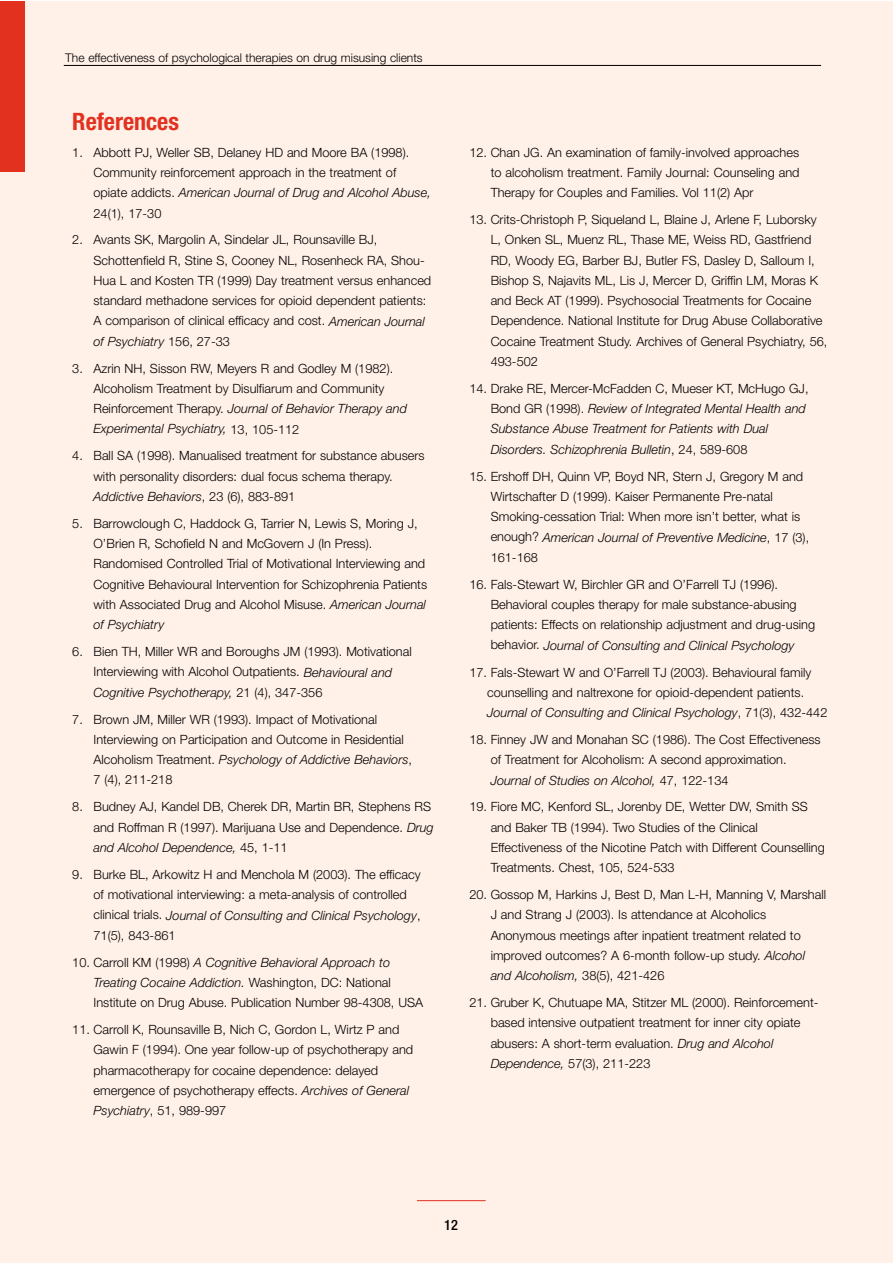
<style>
.page{position:relative;width:893px;height:1263px;background:#fff}
.page>*{position:absolute;margin:0;border:0;box-sizing:border-box;transform-origin:0 0}
.t1{font:700 condensed 24px "Helvetica Neue";color:#e2321f}
.t2{font:500 condensed 14.25px "Helvetica Neue";color:#000}
.t3{font:300 12.75px/20.2px "Helvetica Neue";color:#000}
.t4{font:italic 300 12.75px/20.2px "Helvetica Neue";color:#000}
.t5{font:300 12px "Helvetica Neue";color:#000}
.s1{font-style:italic}
.s2{font-style:normal}
</style>
<div class="page">
<div style="left:1px;top:2px;width:891px;height:1260px;background:#fff0e8"></div>
<div style="left:1px;top:2px;width:23px;height:170px;background:#e2321f"></div>
<hr style="left:64px;top:65px;width:757px;height:1px;background:#000">
<hr style="left:417px;top:1200px;width:68px;height:1px;background:#e2321f">
<p class="t5" style="left:65px;top:54px;width:359px">The effectiveness of psychological therapies on drug misusing clients</p>
<h1 class="t1" style="left:72px;top:113px;width:108px">References</h1>
<p class="t3" style="left:93px;top:143px;width:339px;text-indent:-21px">1. Abbott PJ, Weller SB, Delaney HD and Moore BA (1998).<br>Community reinforcement approach in the treatment of opiate addicts. <span class="s1">American Journal of Drug and Alcohol Abuse, </span>24(1), 17-30</p>
<p class="t3" style="left:93px;top:231px;width:339px;text-indent:-21px">2. Avants SK, Margolin A, Sindelar JL, Rounsaville BJ, Schottenfield R, Stine S, Cooney NL, Rosenheck RA, Shou-Hua L and Kosten TR (1999) Day treatment versus enhanced standard methadone services for opioid dependent patients:<br>A comparison of clinical efficacy and cost. <span class="s1">American Journal of Psychiatry</span> 156, 27-33</p>
<p class="t3" style="left:93px;top:359px;width:315px;text-indent:-21px">3. Azrin NH, Sisson RW, Meyers R and Godley M (1982).<br>Alcoholism Treatment by Disulfiarum and Community Reinforcement Therapy. <span class="s1">Journal of Behavior Therapy and Experimental Psychiatry,</span> 13, 105-112</p>
<p class="t3" style="left:93px;top:447px;width:332px;text-indent:-21px">4. Ball SA (1998). Manualised treatment for substance abusers with personality disorders: dual focus schema therapy.<br><span class="s1">Addictive Behaviors</span>, 23 (6), 883-891</p>
<p class="t3" style="left:93px;top:515px;width:335px;text-indent:-21px">5. Barrowclough C, Haddock G, Tarrier N, Lewis S, Moring J, O’Brien R, Schofield N and McGovern J (In Press).<br>Randomised Controlled Trial of Motivational Interviewing and Cognitive Behavioural Intervention for Schizophrenia Patients with Associated Drug and Alcohol Misuse. <span class="s1">American Journal of Psychiatry</span></p>
<p class="t3" style="left:93px;top:643px;width:320px;text-indent:-21px">6. Bien TH, Miller WR and Boroughs JM (1993). Motivational<br>Interviewing with Alcohol Outpatients. <span class="s1">Behavioural and<br>Cognitive Psychotherapy,</span> 21 (4), 347-356</p>
<p class="t3" style="left:93px;top:710px;width:320px;text-indent:-21px">7. Brown JM, Miller WR (1993). Impact of Motivational Interviewing on Participation and Outcome in Residential Alcoholism Treatment. <span class="s1">Psychology of Addictive Behaviors</span>, 7 (4), 211-218</p>
<p class="t3" style="left:93px;top:798px;width:342px;text-indent:-21px">8. Budney AJ, Kandel DB, Cherek DR, Martin BR, Stephens RS and Roffman R (1997). Marijuana Use and Dependence. <span class="s1">Drug and Alcohol Dependence,</span> 45, 1-11</p>
<p class="t3" style="left:93px;top:866px;width:328px;text-indent:-21px">9. Burke BL, Arkowitz H and Menchola M (2003). The efficacy of motivational interviewing: a meta-analysis of controlled clinical trials. <span class="s1">Journal of Consulting and Clinical Psychology</span>, 71(5), 843-861</p>
<p class="t3" style="left:93px;top:953px;width:331px;text-indent:-21px">10. Carroll KM (1998) <span class="s1">A Cognitive Behavioral Approach to<br>Treating Cocaine Addiction.</span> Washington, DC: National<br>Institute on Drug Abuse. Publication Number 98-4308, USA</p>
<p class="t3" style="left:93px;top:1021px;width:321px;text-indent:-21px">11. Carroll K, Rounsaville B, Nich C, Gordon L, Wirtz P and Gawin F (1994). One year follow-up of psychotherapy and pharmacotherapy for cocaine dependence: delayed emergence of psychotherapy effects. <span class="s1">Archives of General Psychiatry</span>, 51, 989-997</p>
<p class="t3" style="left:490px;top:143px;width:310px;text-align:justify;text-indent:-21px">12. Chan JG. An examination of family-involved approaches to alcoholism treatment. Family Journal: Counseling and Therapy for Couples and Families. Vol 11(2) Apr</p>
<p class="t3" style="left:490px;top:211px;width:338px;text-indent:-21px">13. Crits-Christoph P, Siqueland L, Blaine J, Arlene F, Luborsky L, Onken SL, Muenz RL, Thase ME, Weiss RD, Gastfriend RD, Woody EG, Barber BJ, Butler FS, Dasley D, Salloum I, Bishop S, Najavits ML, Lis J, Mercer D, Griffin LM, Moras K and Beck AT (1999). Psychosocial Treatments for Cocaine Dependence. National Institute for Drug Abuse Collaborative Cocaine Treatment Study. Archives of General Psychiatry, 56, 493-502</p>
<p class="t4" style="left:490px;top:380px;width:319px;text-indent:-21px"><span class="s2">14. Drake RE, Mercer-McFadden C, Mueser KT, McHugo GJ, Bond GR (1998).</span> Review of Integrated Mental Health and Substance Abuse Treatment for Patients with Dual Disorders. Schizophrenia Bulletin<span class="s2">, 24, 589-608</span></p>
<p class="t3" style="left:490px;top:467px;width:320px;text-indent:-21px">15. Ershoff DH, Quinn VP, Boyd NR, Stern J, Gregory M and Wirtschafter D (1999). Kaiser Permanente Pre-natal Smoking-cessation Trial: When more isn’t better, what is enough? <span class="s1">American Journal of Preventive Medicine</span>, 17 (3), 161-168</p>
<p class="t3" style="left:490px;top:575px;width:326px;text-indent:-21px">16. Fals-Stewart W, Birchler GR and O’Farrell TJ (1996).<br>Behavioral couples therapy for male substance-abusing patients: Effects on relationship adjustment and drug-using behavior. <span class="s1">Journal of Consulting and Clinical Psychology</span></p>
<p class="t3" style="left:487px;top:663px;width:342px;text-indent:-18px">17. Fals-Stewart W and O’Farrell TJ (2003). Behavioural family counselling and naltrexone for opioid-dependent patients.<br><span class="s1">Journal of Consulting and Clinical Psychology</span>, 71(3), 432-442</p>
<p class="t3" style="left:490px;top:731px;width:331px;text-indent:-21px">18. Finney JW and Monahan SC (1986). The Cost Effectiveness of Treatment for Alcoholism: A second approximation.<br><span class="s1">Journal of Studies on Alcohol,</span> 47, 122-134</p>
<p class="t3" style="left:490px;top:798px;width:335px;text-indent:-21px">19. Fiore MC, Kenford SL, Jorenby DE, Wetter DW, Smith SS and Baker TB (1994). Two Studies of the Clinical Effectiveness of the Nicotine Patch with Different Counselling Treatments. Chest, 105, 524-533</p>
<p class="t3" style="left:490px;top:886px;width:337px;text-indent:-21px">20. Gossop M, Harkins J, Best D, Man L-H, Manning V, Marshall J and Strang J (2003). Is attendance at Alcoholics Anonymous meetings after inpatient treatment related to improved outcomes? A 6-month follow-up study. <span class="s1">Alcohol and Alcoholism,</span> 38(5), 421-426</p>
<p class="t3" style="left:490px;top:994px;width:329px;text-indent:-21px">21. Gruber K, Chutuape MA, Stitzer ML (2000). Reinforcement&shy;based intensive outpatient treatment for inner city opiate abusers: A short-term evaluation. <span class="s1">Drug and Alcohol Dependence,</span> 57(3), 211-223</p>
<p class="t2" style="left:444px;top:1220px;width:15px">12</p>
</div>
